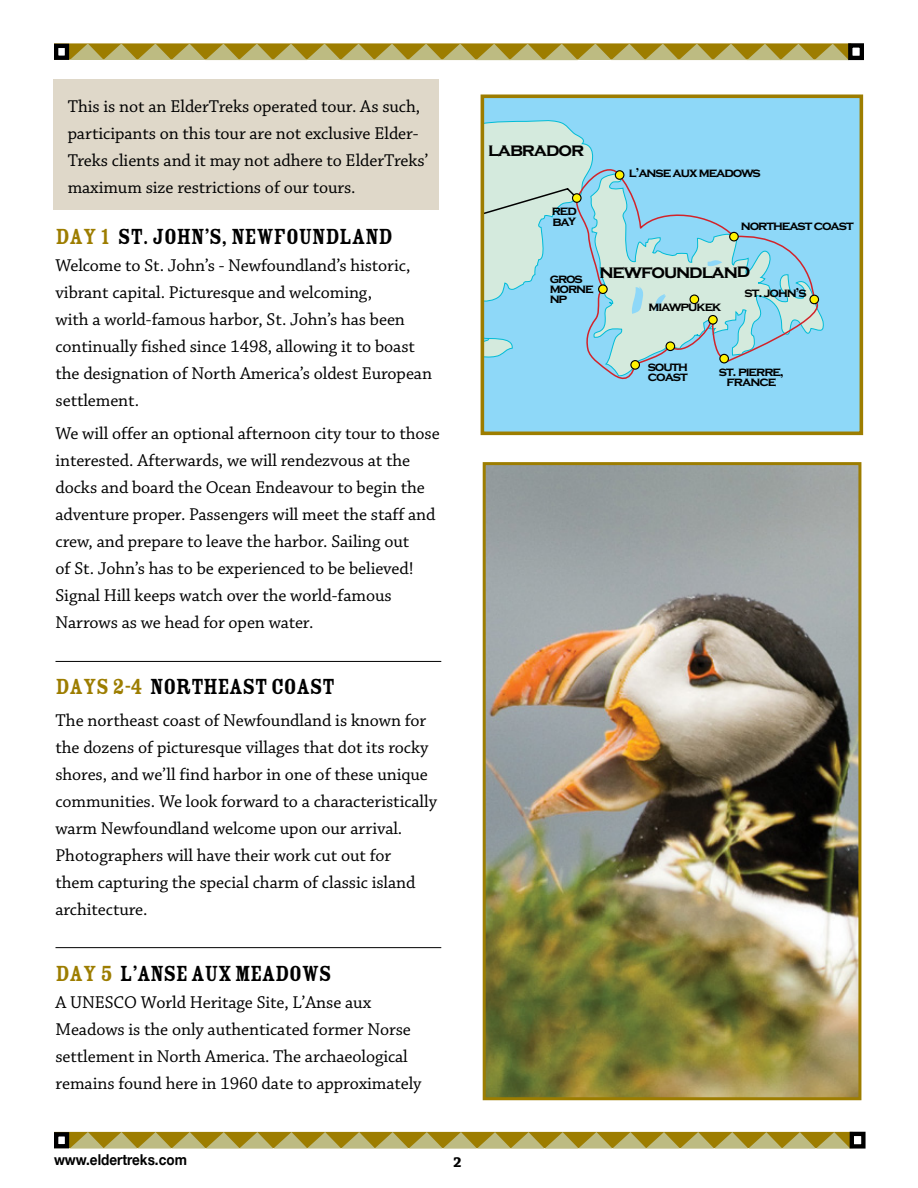
<style>
.page{position:relative;width:918px;height:1188px;background:#fff}
.page>*{position:absolute;margin:0;border:0;box-sizing:border-box;transform-origin:0 0}
.t1{font:24px "Rosewood Std Fill";letter-spacing:-.035em;color:#000}
.t2{font:700 19.2px "Copperplate Gothic";letter-spacing:-.065em;color:#000}
.t3{font:18px/27px "Chaparral Pro";letter-spacing:-.005em;color:#000}
.t4{font:700 15px "Helvetica Neue";color:#000;scale:.9 1}
.t5{font:700 15px "Chaparral Pro";color:#000}
.t6{font:700 13.5px/10.4px "Copperplate Gothic";letter-spacing:-.08em;color:#000}
.s1{color:#9d7d00}
</style>
<div class="page">
<svg style="left:70px;top:1132px;width:780px;height:17px"></svg>
<div style="left:54px;top:1132px;width:15px;height:16px;border:4px solid #000"></div>
<div style="left:850px;top:1132px;width:16px;height:17px;border:4px solid #000"></div>
<div style="left:54px;top:43px;width:797px;height:17px;background:#866a00"></div>
<svg style="left:70px;top:44px;width:778px;height:16px"></svg>
<div style="left:56px;top:46px;width:11px;height:12px;background:#fff"></div>
<div style="left:54px;top:44px;width:15px;height:16px;border:4px solid #000"></div>
<div style="left:848px;top:43px;width:16px;height:17px;border:4px solid #000"></div>
<div style="left:482px;top:96px;width:379px;height:337px;background:#8ed8f8"></div>
<svg style="left:486px;top:338px;width:27px;height:20px"></svg>
<svg style="left:586px;top:169px;width:238px;height:211px"></svg>
<div style="left:615px;top:171px;width:9px;height:8px;background:#fff200;border-radius:50%"></div>
<div style="left:615px;top:170px;width:9px;height:10px;border:1px solid #000;border-radius:50%"></div>
<div style="left:810px;top:295px;width:9px;height:9px;background:#fff200;border-radius:50%"></div>
<div style="left:809px;top:295px;width:10px;height:9px;border:1px solid #000;border-radius:50%"></div>
<div style="left:720px;top:354px;width:8px;height:9px;background:#fff200;border-radius:50%"></div>
<div style="left:719px;top:354px;width:10px;height:9px;border:1px solid #000;border-radius:50%"></div>
<div style="left:666px;top:342px;width:9px;height:9px;background:#fff200;border-radius:50%"></div>
<div style="left:666px;top:341px;width:9px;height:10px;border:1px solid #000;border-radius:50%"></div>
<div style="left:599px;top:285px;width:8px;height:8px;background:#fff200;border-radius:50%"></div>
<div style="left:598px;top:284px;width:10px;height:10px;border:1px solid #000;border-radius:50%"></div>
<svg style="left:486px;top:120px;width:109px;height:182px"></svg>
<div style="left:573px;top:194px;width:8px;height:8px;background:#fff200;border-radius:50%"></div>
<div style="left:572px;top:193px;width:10px;height:10px;border:1px solid #000;border-radius:50%"></div>
<div style="left:709px;top:316px;width:8px;height:8px;background:#fff200;border-radius:50%"></div>
<div style="left:708px;top:315px;width:10px;height:10px;border:1px solid #000;border-radius:50%"></div>
<div style="left:631px;top:361px;width:8px;height:8px;background:#fff200;border-radius:50%"></div>
<div style="left:630px;top:360px;width:10px;height:10px;border:1px solid #000;border-radius:50%"></div>
<div style="left:730px;top:232px;width:8px;height:9px;background:#fff200;border-radius:50%"></div>
<div style="left:729px;top:232px;width:10px;height:9px;border:1px solid #000;border-radius:50%"></div>
<div style="left:481px;top:95px;width:382px;height:340px;border:4px solid #9d7d00"></div>
<img style="left:487px;top:466px;width:370px;height:630px">
<div style="left:483px;top:462px;width:378px;height:638px;border:3px solid #9d7d00"></div>
<div style="left:53px;top:79px;width:385px;height:130px;background:#dfd8c9"></div>
<hr style="left:56px;top:661px;width:385px;height:1px;background:#000">
<hr style="left:56px;top:947px;width:385px;height:1px;background:#000">
<p class="t3" style="left:68px;top:94px;width:362px">This is not an ElderTreks operated tour. As such, participants on this tour are not exclusive Elder-Treks clients and it may not adhere to ElderTreks’ maximum size restrictions of our tours.</p>
<h1 class="t1" style="left:56px;top:223px;width:339px"><span class="s1">DAY 1</span> ST. JOHN’S, NEWFOUNDLAND</h1>
<p class="t3" style="left:56px;top:252px;width:378px">Welcome to St. John’s - Newfoundland’s historic, vibrant capital. Picturesque and welcoming,<br>with a world-famous harbor, St. John’s has been continually fished since 1498, allowing it to boast the designation of North America’s oldest European settlement.</p>
<p class="t3" style="left:56px;top:421px;width:386px">We will offer an optional afternoon city tour to those interested. Afterwards, we will rendezvous at the docks and board the Ocean Endeavour to begin the adventure proper. Passengers will meet the staff and crew, and prepare to leave the harbor. Sailing out<br>of St. John’s has to be experienced to be believed!<br>Signal Hill keeps watch over the world-famous Narrows as we head for open water.</p>
<h1 class="t1" style="left:56px;top:674px;width:281px"><span class="s1">DAYS 2-4</span> NORTHEAST COAST</h1>
<p class="t3" style="left:56px;top:707px;width:383px">The northeast coast of Newfoundland is known for the dozens of picturesque villages that dot its rocky shores, and we’ll find harbor in one of these unique communities. We look forward to a characteristically warm Newfoundland welcome upon our arrival.<br>Photographers will have their work cut out for<br>them capturing the special charm of classic island architecture.</p>
<h1 class="t1" style="left:56px;top:961px;width:278px"><span class="s1">DAY 5</span> L’ANSE AUX MEADOWS</h1>
<p class="t3" style="left:56px;top:990px;width:368px">A UNESCO World Heritage Site, L’Anse aux Meadows is the only authenticated former Norse settlement in North America. The archaeological remains found here in 1960 date to approximately</p>
<p class="t4" style="left:54px;top:1148px;width:149px">www.eldertreks.com</p>
<p class="t5" style="left:453px;top:1154px;width:10px">2</p>
<p class="t2" style="left:488px;top:139px;width:98px">labrador</p>
<p class="t6" style="left:552px;top:206px;width:27px">red bay</p>
<p class="t6" style="left:629px;top:167px;width:134px">l’anse aux meadows</p>
<p class="t6" style="left:741px;top:221px;width:114px">northeast coast</p>
<p class="t2" style="left:599px;top:261px;width:152px">newfoundland</p>
<p class="t6" style="left:550px;top:273px;width:46px">gros morne np</p>
<p class="t6" style="left:745px;top:288px;width:64px">st. john’s</p>
<p class="t6" style="left:649px;top:302px;width:74px">miawpukek</p>
<p class="t6" style="left:648px;top:361px;width:42px">south coast</p>
<p class="t6" style="left:719px;top:366px;width:67px;text-align:center">st. pierre, france</p>
</div>
